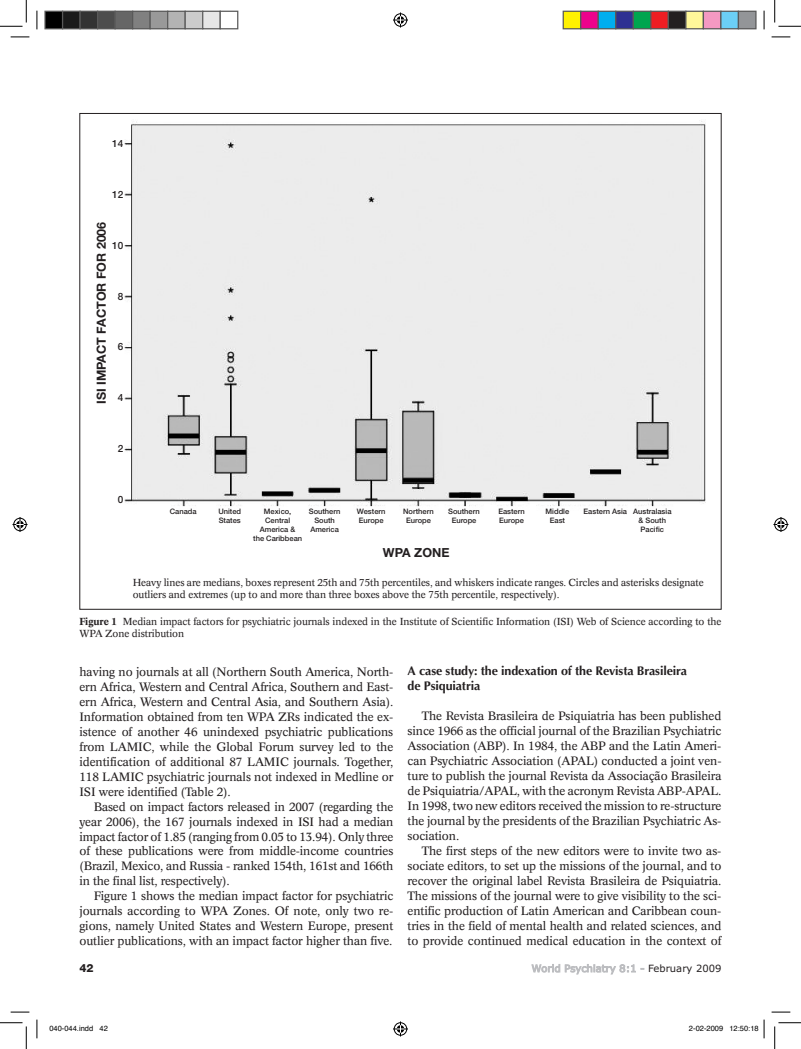
<style>
.page{position:relative;width:801px;height:1049px;background:#fff}
.page>*{position:absolute;margin:0;border:0;box-sizing:border-box;transform-origin:0 0}
.t1{font:12.5px/15px "Boptima";letter-spacing:-.01em;color:#231f20}
.t2{font:700 12.5px "Helvetica Neue";color:#231f20}
.t3{font:11.88px/15px "Concorde";letter-spacing:-.01em;color:#231f20;text-align:justify}
.t4{font:800 11.25px "Helvetica Neue";color:#231f20}
.t5{font:10px/12.5px "Concorde";letter-spacing:-.01em;color:#231f20}
.t6{font:500 10px "Helvetica Neue";color:#231f20}
.t7{font:500 7.5px/8.8px "Helvetica Neue";color:#231f20;text-align:center}
.t8{font:7.5px "Helvetica";color:#000}
.s1{font-weight:700}
</style>
<div class="page">
<svg style="left:531px;top:964px;width:112px;height:10px"></svg>
<img style="left:124px;top:121px;width:582px;height:386px">
<svg style="left:11px;top:36px;width:18px;height:2px"></svg>
<svg style="left:771px;top:36px;width:19px;height:2px"></svg>
<svg style="left:11px;top:1011px;width:18px;height:1px"></svg>
<svg style="left:771px;top:1011px;width:19px;height:1px"></svg>
<svg style="left:36px;top:11px;width:2px;height:18px"></svg>
<svg style="left:36px;top:1019px;width:2px;height:19px"></svg>
<svg style="left:763px;top:11px;width:1px;height:18px"></svg>
<svg style="left:0;top:0;width:27px;height:27px"></svg>
<svg style="left:0;top:1022px;width:27px;height:26px"></svg>
<svg style="left:774px;top:0;width:26px;height:27px"></svg>
<svg style="left:774px;top:1022px;width:26px;height:26px"></svg>
<svg style="left:393px;top:13px;width:15px;height:15px"></svg>
<svg style="left:393px;top:1021px;width:15px;height:15px"></svg>
<svg style="left:13px;top:517px;width:15px;height:15px"></svg>
<svg style="left:773px;top:517px;width:15px;height:15px"></svg>
<div style="left:45px;top:11px;width:18px;height:18px;background:#000"></div>
<div style="left:44px;top:11px;width:19px;height:18px;border:1px solid #595959"></div>
<div style="left:63px;top:11px;width:17px;height:18px;background:#1a1a1a"></div>
<div style="left:62px;top:11px;width:19px;height:18px;border:1px solid #595959"></div>
<div style="left:80px;top:11px;width:18px;height:18px;background:#333"></div>
<div style="left:79px;top:11px;width:19px;height:18px;border:1px solid #595959"></div>
<div style="left:98px;top:11px;width:17px;height:18px;background:#4d4d4d"></div>
<div style="left:97px;top:11px;width:19px;height:18px;border:1px solid #595959"></div>
<div style="left:115px;top:11px;width:18px;height:18px;background:#666"></div>
<div style="left:114px;top:11px;width:19px;height:18px;border:1px solid #595959"></div>
<div style="left:133px;top:11px;width:17px;height:18px;background:#808080"></div>
<div style="left:132px;top:11px;width:19px;height:18px;border:1px solid #595959"></div>
<div style="left:150px;top:11px;width:18px;height:18px;background:#999"></div>
<div style="left:149px;top:11px;width:19px;height:18px;border:1px solid #595959"></div>
<div style="left:168px;top:11px;width:17px;height:18px;background:#b3b3b3"></div>
<div style="left:167px;top:11px;width:19px;height:18px;border:1px solid #595959"></div>
<div style="left:185px;top:11px;width:18px;height:18px;background:#ccc"></div>
<div style="left:184px;top:11px;width:19px;height:18px;border:1px solid #595959"></div>
<div style="left:203px;top:11px;width:17px;height:18px;background:#e6e6e6"></div>
<div style="left:202px;top:11px;width:19px;height:18px;border:1px solid #595959"></div>
<div style="left:219px;top:11px;width:19px;height:18px;border:1px solid #595959"></div>
<div style="left:563px;top:11px;width:17px;height:18px;background:#fff101"></div>
<div style="left:562px;top:11px;width:19px;height:18px;border:1px solid #595959"></div>
<div style="left:580px;top:11px;width:18px;height:18px;background:#ed028c"></div>
<div style="left:580px;top:11px;width:18px;height:18px;border:1px solid #595959"></div>
<div style="left:598px;top:11px;width:17px;height:18px;background:#00aeef"></div>
<div style="left:597px;top:11px;width:19px;height:18px;border:1px solid #595959"></div>
<div style="left:615px;top:11px;width:18px;height:18px;background:#2e3092"></div>
<div style="left:615px;top:11px;width:18px;height:18px;border:1px solid #595959"></div>
<div style="left:633px;top:11px;width:17px;height:18px;background:#00a54f"></div>
<div style="left:632px;top:11px;width:19px;height:18px;border:1px solid #595959"></div>
<div style="left:650px;top:11px;width:18px;height:18px;background:#ee1d23"></div>
<div style="left:650px;top:11px;width:18px;height:18px;border:1px solid #595959"></div>
<div style="left:668px;top:11px;width:17px;height:18px;background:#231f20"></div>
<div style="left:667px;top:11px;width:19px;height:18px;border:1px solid #595959"></div>
<div style="left:685px;top:11px;width:18px;height:18px;background:#fff79a"></div>
<div style="left:685px;top:11px;width:18px;height:18px;border:1px solid #595959"></div>
<div style="left:703px;top:11px;width:17px;height:18px;background:#f499c2"></div>
<div style="left:702px;top:11px;width:19px;height:18px;border:1px solid #595959"></div>
<div style="left:720px;top:11px;width:18px;height:18px;background:#6bcff6"></div>
<div style="left:720px;top:11px;width:18px;height:18px;border:1px solid #595959"></div>
<div style="left:738px;top:11px;width:17px;height:18px;background:#939598"></div>
<div style="left:737px;top:11px;width:19px;height:18px;border:1px solid #595959"></div>
<svg style="left:763px;top:1019px;width:1px;height:19px"></svg>
<p class="t6" style="left:112px;top:137px;width:13px">14</p>
<p class="t6" style="left:112px;top:188px;width:13px">12</p>
<p class="t2" style="left:94px;top:404px;width:184px;rotate:-90deg">ISI IMPACT FACTOR FOR 2006</p>
<p class="t6" style="left:112px;top:239px;width:13px">10</p>
<p class="t6" style="left:118px;top:290px;width:7px">8</p>
<p class="t6" style="left:118px;top:341px;width:7px">6</p>
<p class="t6" style="left:118px;top:392px;width:7px">4</p>
<p class="t6" style="left:118px;top:442px;width:7px">2</p>
<p class="t6" style="left:118px;top:493px;width:7px">0</p>
<p class="t7" style="left:170px;top:507px;width:28px">Canada</p>
<p class="t7" style="left:218px;top:507px;width:24px;text-align:left">United<br>States</p>
<p class="t7" style="left:253px;top:507px;width:50px">Mexico,<br>Central<br>America &amp;<br>the Caribbean</p>
<p class="t7" style="left:308px;top:507px;width:33px">Southern<br>South<br>America</p>
<p class="t7" style="left:356px;top:507px;width:30px;text-align:left">Western<br>Europe</p>
<p class="t7" style="left:403px;top:507px;width:32px">Northern<br>Europe</p>
<p class="t7" style="left:448px;top:507px;width:33px">Southern<br>Europe</p>
<p class="t7" style="left:498px;top:507px;width:28px;text-align:left">Eastern<br>Europe</p>
<p class="t7" style="left:545px;top:507px;width:25px">Middle<br>East</p>
<p class="t7" style="left:638px;top:507px;width:34px;text-align:left;text-indent:-55px">Eastern Asia Australasia &amp; South<br>Pacific</p>
<p class="t5" style="left:133px;top:575px;width:572px">Heavy lines are medians, boxes represent 25th and 75th percentiles, and whiskers indicate ranges. Circles and asterisks designate outliers and extremes (up to and more than three boxes above the 75th percentile, respectively).</p>
<p class="t5" style="left:79px;top:614px;width:643px"><span class="s1">Figure 1</span> Median impact factors for psychiatric journals indexed in the Institute of Scientific Information (ISI) Web of Science according to the<br>WPA Zone distribution</p>
<p class="t2" style="left:383px;top:544px;width:68px">WPA ZONE</p>
<p class="t3" style="left:79px;top:663px;width:315px">having no journals at all (Northern South America, North&shy;ern Africa, Western and Central Africa, Southern and East&shy;ern Africa, Western and Central Asia, and Southern Asia).<br>Information obtained from ten WPA ZRs indicated the ex&shy;istence of another 46 unindexed psychiatric publications from LAMIC, while the Global Forum survey led to the identification of additional 87 LAMIC journals. Together, 118 LAMIC psychiatric journals not indexed in Medline or ISI were identified (Table 2).</p>
<p class="t3" style="left:79px;top:798px;width:315px;text-indent:14px">Based on impact factors released in 2007 (regarding the year 2006), the 167 journals indexed in ISI had a median impact factor of 1.85 (ranging from 0.05 to 13.94). Only three of these publications were from middle-income countries (Brazil, Mexico, and Russia - ranked 154th, 161st and 166th in the final list, respectively).</p>
<p class="t3" style="left:79px;top:888px;width:315px;text-indent:14px">Figure 1 shows the median impact factor for psychiatric journals according to WPA Zones. Of note, only two re&shy;gions, namely United States and Western Europe, present outlier publications, with an impact factor higher than five.</p>
<p class="t4" style="left:79px;top:960px;width:16px">42</p>
<p class="t1" style="left:407px;top:663px;width:281px">A case study: the indexation of the Revista Brasileira de Psiquiatria</p>
<p class="t3" style="left:407px;top:708px;width:315px;text-indent:14px">The Revista Brasileira de Psiquiatria has been published since 1966 as the official journal of the Brazilian Psychiatric Association (ABP). In 1984, the ABP and the Latin Ameri&shy;can Psychiatric Association (APAL) conducted a joint ven&shy;ture to publish the journal Revista da Associação Brasileira de Psiquiatria/APAL, with the acronym Revista ABP-APAL.<br>In 1998, two new editors received the mission to re-structure the journal by the presidents of the Brazilian Psychiatric As&shy;sociation.</p>
<p class="t3" style="left:407px;top:842px;width:315px;text-indent:14px">The first steps of the new editors were to invite two as&shy;sociate editors, to set up the missions of the journal, and to recover the original label Revista Brasileira de Psiquiatria.<br>The missions of the journal were to give visibility to the sci&shy;entific production of Latin American and Caribbean coun&shy;tries in the field of mental health and related sciences, and to provide continued medical education in the context of</p>
<p class="t8" style="left:49px;top:1022px;width:60px">040-044.indd 42</p>
<p class="t8" style="left:688px;top:1022px;width:71px">2-02-2009 12:50:18</p>
</div>
